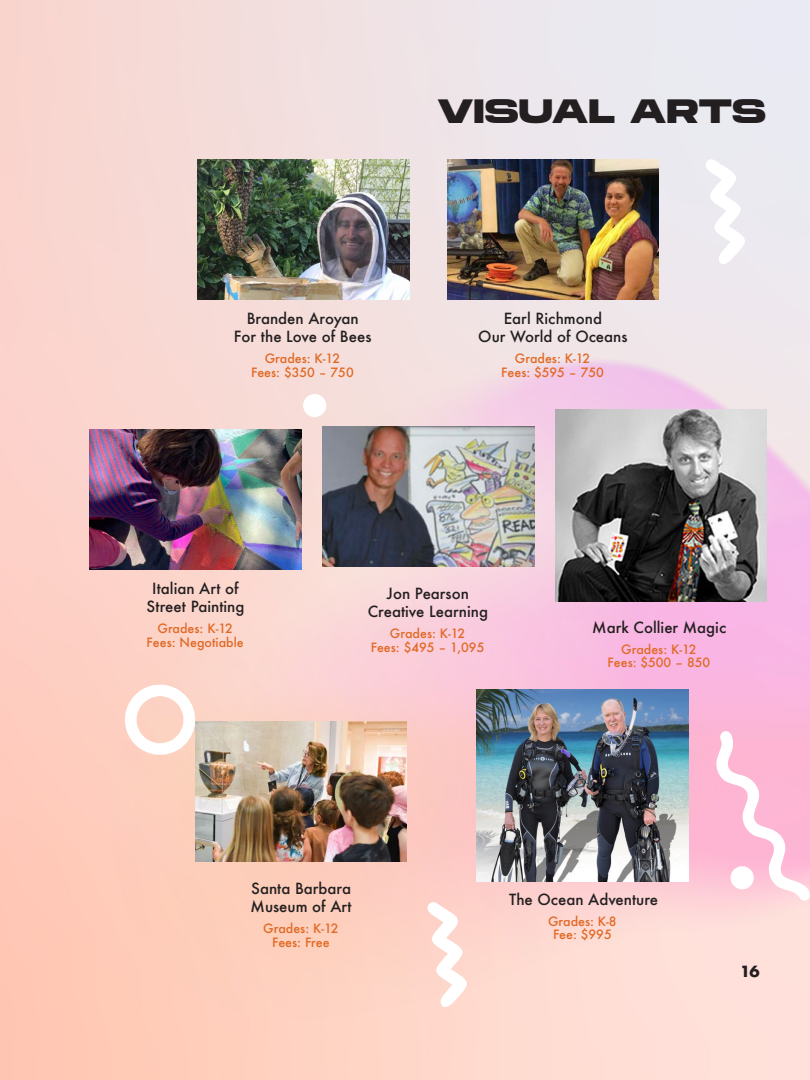
<style>
.page{position:relative;width:810px;height:1080px;background:#fff}
.page>*{position:absolute;margin:0;border:0;box-sizing:border-box;transform-origin:0 0}
.t1{font:700 33.75px "Brachial";color:#231f20}
.t2{font:500 15px "Futura";color:#231f20}
.t3{font:700 15px "Futura";color:#231f20}
.t4{font:500 12.5px "Futura";color:#e16925}
</style>
<div class="page">
<img style="left:0;top:0;width:810px;height:1080px">
<img style="left:34px;top:194px;width:776px;height:852px">
<img style="left:198px;top:159px;width:211px;height:141px">
<img style="left:323px;top:426px;width:211px;height:141px">
<img style="left:448px;top:159px;width:211px;height:141px">
<img style="left:555px;top:409px;width:212px;height:193px">
<img style="left:90px;top:429px;width:211px;height:141px">
<img style="left:195px;top:721px;width:212px;height:141px">
<img style="left:477px;top:690px;width:211px;height:191px">
<svg style="left:716px;top:730px;width:94px;height:171px"></svg>
<svg style="left:303px;top:394px;width:25px;height:23px"></svg>
<svg style="left:427px;top:901px;width:40px;height:109px"></svg>
<svg style="left:125px;top:685px;width:73px;height:70px"></svg>
<svg style="left:705px;top:158px;width:40px;height:109px"></svg>
<p class="t1" style="left:438px;top:90px;width:330px">VISUAL ARTS</p>
<p class="t2" style="left:247px;top:308px;width:114px">Branden Aroyan</p>
<p class="t2" style="left:234px;top:326px;width:139px">For the Love of Bees</p>
<p class="t4" style="left:265px;top:350px;width:77px">Grades: K-12</p>
<p class="t4" style="left:251px;top:364px;width:104px">Fees: $350 – 750</p>
<p class="t2" style="left:504px;top:308px;width:100px">Earl Richmond</p>
<p class="t2" style="left:478px;top:326px;width:151px">Our World of Oceans</p>
<p class="t4" style="left:515px;top:350px;width:77px">Grades: K-12</p>
<p class="t4" style="left:501px;top:364px;width:104px">Fees: $595 – 750</p>
<p class="t2" style="left:152px;top:578px;width:88px">Italian Art of</p>
<p class="t2" style="left:147px;top:596px;width:99px">Street Painting</p>
<p class="t4" style="left:158px;top:620px;width:77px">Grades: K-12</p>
<p class="t4" style="left:147px;top:633px;width:99px">Fees: Negotiable</p>
<p class="t2" style="left:387px;top:583px;width:83px">Jon Pearson</p>
<p class="t2" style="left:368px;top:601px;width:122px">Creative Learning</p>
<p class="t4" style="left:390px;top:625px;width:77px">Grades: K-12</p>
<p class="t4" style="left:371px;top:639px;width:115px">Fees: $495 – 1,095</p>
<p class="t2" style="left:592px;top:617px;width:135px">Mark Collier Magic</p>
<p class="t4" style="left:621px;top:640px;width:77px">Grades: K-12</p>
<p class="t4" style="left:608px;top:654px;width:104px">Fees: $500 – 850</p>
<p class="t2" style="left:251px;top:878px;width:101px">Santa Barbara</p>
<p class="t2" style="left:251px;top:896px;width:103px">Museum of Art</p>
<p class="t4" style="left:263px;top:920px;width:77px">Grades: K-12</p>
<p class="t4" style="left:272px;top:934px;width:59px">Fees: Free</p>
<p class="t2" style="left:509px;top:889px;width:151px">The Ocean Adventure</p>
<p class="t4" style="left:548px;top:912px;width:70px">Grades: K-8</p>
<p class="t4" style="left:553px;top:926px;width:60px">Fee: $995</p>
<p class="t3" style="left:740px;top:960px;width:21px">16</p>
</div>
